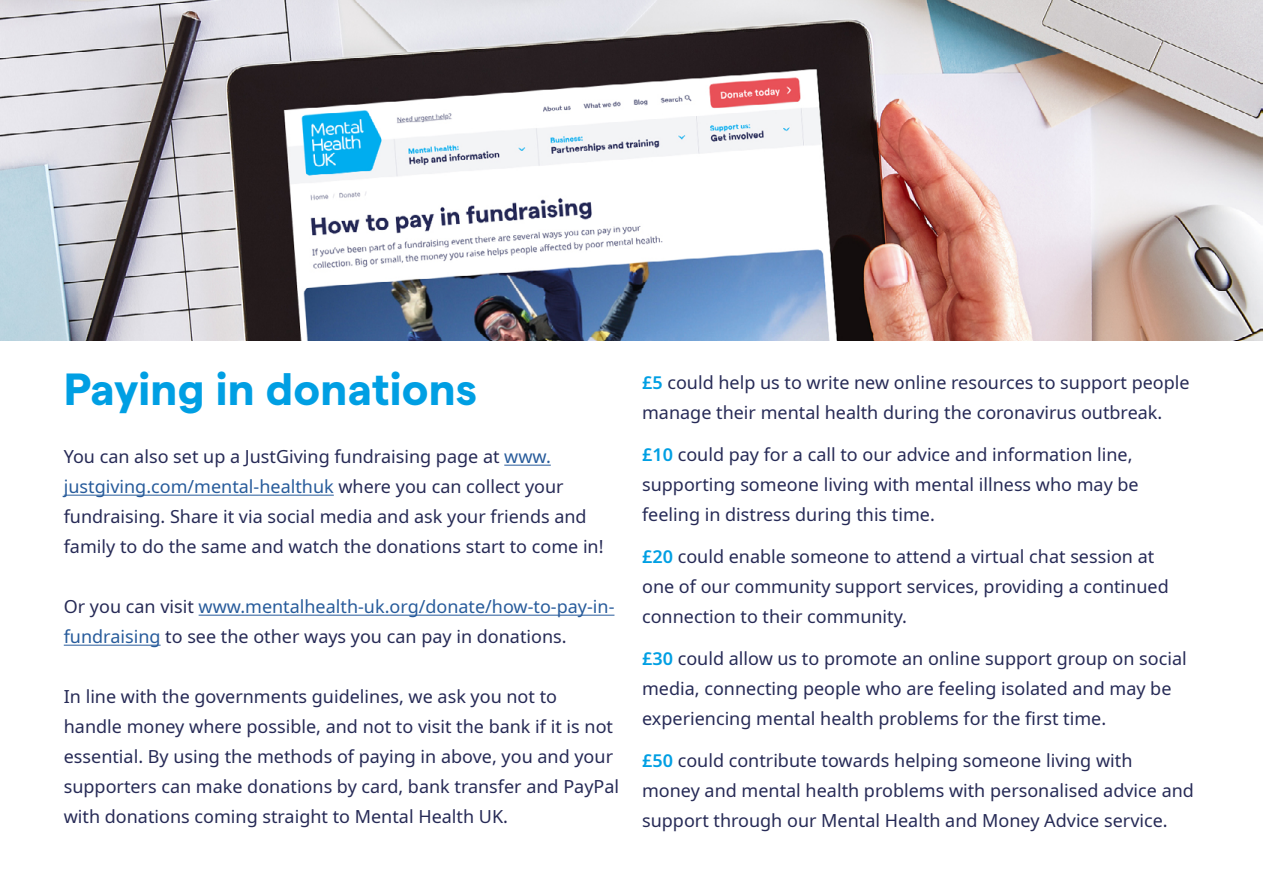
<style>
.page{position:relative;width:1263px;height:893px;background:#fff}
.page>*{position:absolute;margin:0;border:0;box-sizing:border-box;transform-origin:0 0}
.t1{font:700 45px "Matter";letter-spacing:.005em;color:#009fe3}
.t2{font:18px/30px "Noto Sans";color:#262a56}
.t3{font:18px/30px "Noto Sans";color:#275b9b}
.s1{color:#275b9b}
.s2{color:#262a56}
.s3{font-weight:600;color:#009fe3}
</style>
<div class="page">
<hr style="left:504px;top:465px;width:47px;height:1px;background:#275b9b">
<hr style="left:64px;top:495px;width:270px;height:1px;background:#275b9b">
<hr style="left:199px;top:615px;width:415px;height:1px;background:#275b9b">
<hr style="left:64px;top:645px;width:97px;height:1px;background:#275b9b">
<img style="left:0;top:0;width:1263px;height:340px">
<h1 class="t1" style="left:64px;top:356px;width:414px">Paying in donations</h1>
<p class="t2" style="left:64px;top:442px;width:541px">You can also set up a JustGiving fundraising page at <span class="s1">www. justgiving.com/mental-healthuk</span> where you can collect your fundraising. Share it via social media and ask your friends and family to do the same and watch the donations start to come in!</p>
<p class="t3" style="left:64px;top:592px;width:552px"><span class="s2">Or you can visit</span> www.mentalhealth-uk.org/donate/how-to-pay-in&shy;fundraising <span class="s2">to see the other ways you can pay in donations.</span></p>
<p class="t2" style="left:64px;top:682px;width:557px">In line with the governments guidelines, we ask you not to handle money where possible, and not to visit the bank if it is not essential. By using the methods of paying in above, you and your supporters can make donations by card, bank transfer and PayPal with donations coming straight to Mental Health UK.</p>
<p class="t2" style="left:642px;top:368px;width:549px"><span class="s3">£5</span> could help us to write new online resources to support people manage their mental health during the coronavirus outbreak.</p>
<p class="t2" style="left:642px;top:440px;width:498px"><span class="s3">£10</span> could pay for a call to our advice and information line, supporting someone living with mental illness who may be feeling in distress during this time.</p>
<p class="t2" style="left:642px;top:542px;width:528px"><span class="s3">£20</span> could enable someone to attend a virtual chat session at one of our community support services, providing a continued connection to their community.</p>
<p class="t2" style="left:642px;top:644px;width:546px"><span class="s3">£30</span> could allow us to promote an online support group on social media, connecting people who are feeling isolated and may be experiencing mental health problems for the first time.</p>
<p class="t2" style="left:642px;top:746px;width:553px"><span class="s3">£50</span> could contribute towards helping someone living with money and mental health problems with personalised advice and support through our Mental Health and Money Advice service.</p>
</div>
